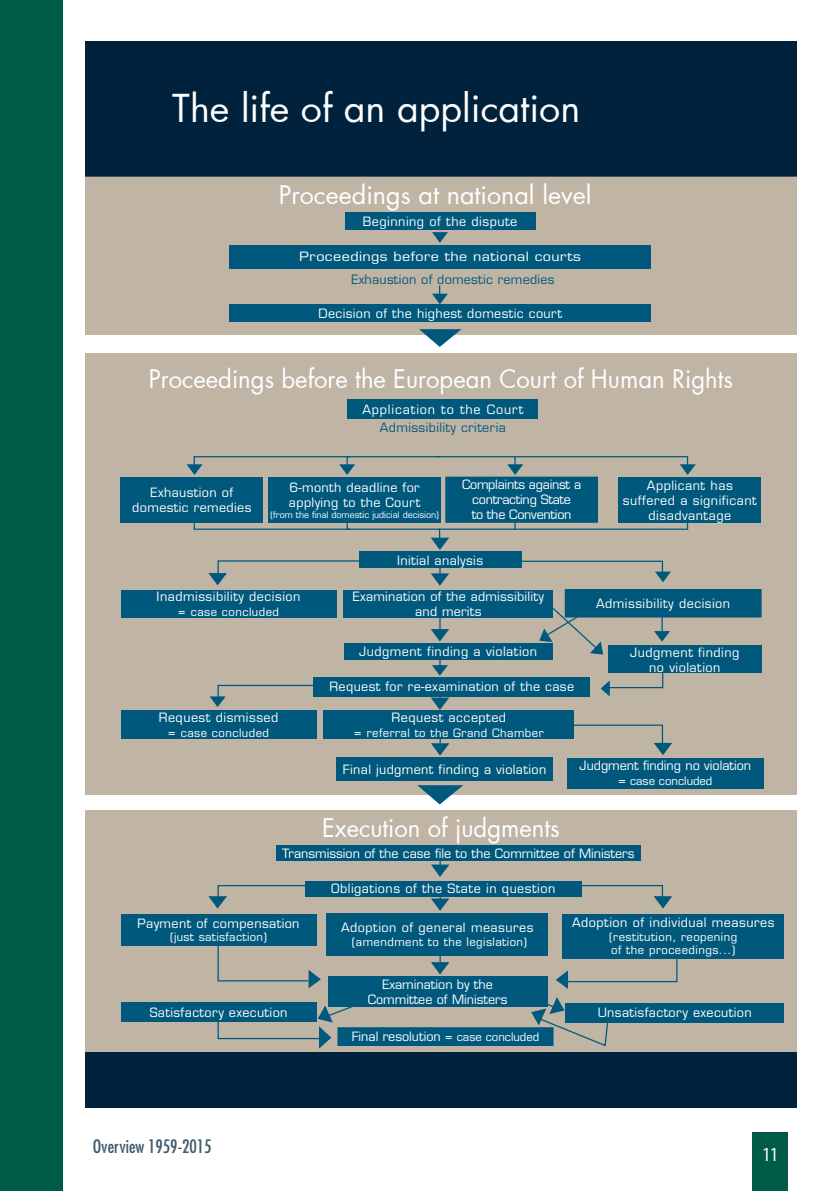
<style>
.page{position:relative;width:840px;height:1191px;background:#fff}
.page>*{position:absolute;margin:0;border:0;box-sizing:border-box;transform-origin:0 0}
.t1{font:37.6px "Futura";color:#fff}
.t2{font:25px "Futura";color:#fff;scale:.95 1}
.t3{font:25px "Futura";color:#fff}
.t4{font:condensed 20px "Myriad Pro";color:#fff}
.t5{font:condensed 18px "Futura Std";color:#3f596b}
.t6{font:12.6px/15px "Eurostile LT Std";letter-spacing:.03em;color:#fff;text-align:center}
.t7{font:12.6px/15px "Eurostile LT Std";color:#fff;text-align:center}
.t8{font:12.6px/15px "Eurostile LT Std";letter-spacing:-.02em;color:#fff;text-align:center}
.t9{font:12.6px "Eurostile LT Std";letter-spacing:.02em;color:#00597d}
.t10{font:12.6px "Eurostile LT Std";letter-spacing:.03em;color:#fff;scale:1.15 1}
.t11{font:12.6px "Eurostile LT Std";letter-spacing:.07em;color:#fff}
.t12{font:11.2px/13.6px "Eurostile LT Std";letter-spacing:.04em;color:#fff}
.t13{font:11.2px "Eurostile LT Std";color:#fff}
.t14{font:8.8px "Eurostile LT Std";color:#fff}
.s1{font-size:12.6px}
.s2{font-size:11.2px}
</style>
<div class="page">
<div style="left:751px;top:1131px;width:36px;height:60px;background:#005a48"></div>
<div style="left:0;top:0;width:62px;height:1191px;background:#005a48"></div>
<div style="left:85px;top:1049px;width:711px;height:58px;background:#00223c"></div>
<div style="left:85px;top:354px;width:711px;height:440px;background:#c0b4a4"></div>
<div style="left:85px;top:810px;width:711px;height:241px;background:#c0b4a4"></div>
<div style="left:85px;top:134px;width:711px;height:201px;background:#c0b4a4"></div>
<div style="left:85px;top:42px;width:711px;height:135px;background:#00223c"></div>
<svg style="left:208px;top:885px;width:141px;height:24px"></svg>
<svg style="left:574px;top:724px;width:98px;height:31px"></svg>
<svg style="left:430px;top:955px;width:20px;height:20px"></svg>
<svg style="left:430px;top:861px;width:20px;height:50px"></svg>
<svg style="left:531px;top:884px;width:141px;height:25px"></svg>
<svg style="left:431px;top:739px;width:19px;height:17px"></svg>
<svg style="left:193px;top:498px;width:495px;height:213px"></svg>
<svg style="left:417px;top:785px;width:47px;height:20px"></svg>
<svg style="left:217px;top:939px;width:104px;height:50px"></svg>
<svg style="left:526px;top:955px;width:151px;height:92px"></svg>
<svg style="left:217px;top:1002px;width:136px;height:47px"></svg>
<svg style="left:186px;top:456px;width:509px;height:19px"></svg>
<svg style="left:432px;top:232px;width:16px;height:11px"></svg>
<svg style="left:419px;top:329px;width:42px;height:18px"></svg>
<svg style="left:432px;top:285px;width:16px;height:19px"></svg>
<div style="left:326px;top:913px;width:222px;height:42px;background:#00597d"></div>
<div style="left:328px;top:976px;width:219px;height:31px;background:#00597d"></div>
<div style="left:338px;top:1027px;width:214px;height:18px;background:#00597d"></div>
<div style="left:337px;top:1027px;width:216px;height:19px;border:1px solid #00597d"></div>
<div style="left:121px;top:913px;width:195px;height:32px;background:#00597d"></div>
<div style="left:121px;top:1002px;width:195px;height:19px;background:#00597d"></div>
<div style="left:562px;top:913px;width:221px;height:45px;background:#00597d"></div>
<div style="left:565px;top:1002px;width:218px;height:20px;background:#00597d"></div>
<div style="left:276px;top:845px;width:364px;height:16px;background:#00597d"></div>
<div style="left:305px;top:881px;width:276px;height:15px;background:#00597d"></div>
<div style="left:121px;top:590px;width:215px;height:27px;background:#00597d"></div>
<div style="left:336px;top:757px;width:216px;height:24px;background:#00597d"></div>
<div style="left:566px;top:757px;width:197px;height:31px;background:#00597d"></div>
<div style="left:323px;top:710px;width:251px;height:29px;background:#00597d"></div>
<div style="left:121px;top:710px;width:195px;height:29px;background:#00597d"></div>
<div style="left:313px;top:677px;width:276px;height:19px;background:#00597d"></div>
<div style="left:343px;top:643px;width:209px;height:16px;background:#00597d"></div>
<div style="left:607px;top:645px;width:154px;height:28px;background:#00597d"></div>
<div style="left:343px;top:590px;width:209px;height:27px;background:#00597d"></div>
<div style="left:359px;top:552px;width:162px;height:16px;background:#00597d"></div>
<div style="left:121px;top:477px;width:142px;height:46px;background:#00597d"></div>
<div style="left:445px;top:477px;width:152px;height:45px;background:#00597d"></div>
<div style="left:445px;top:476px;width:152px;height:47px;border:1px solid #00597d"></div>
<div style="left:618px;top:477px;width:142px;height:46px;background:#00597d"></div>
<div style="left:268px;top:477px;width:172px;height:46px;background:#00597d"></div>
<div style="left:565px;top:590px;width:195px;height:27px;background:#00597d"></div>
<div style="left:564px;top:589px;width:197px;height:28px;border:1px solid #00597d"></div>
<div style="left:348px;top:399px;width:189px;height:19px;background:#00597d"></div>
<div style="left:229px;top:304px;width:421px;height:18px;background:#00597d"></div>
<div style="left:345px;top:212px;width:189px;height:17px;background:#00597d"></div>
<div style="left:229px;top:245px;width:421px;height:23px;background:#00597d"></div>
<p class="t1" style="left:172px;top:82px;width:409px">The life of an application</p>
<p class="t3" style="left:279px;top:178px;width:314px">Proceedings at national level</p>
<p class="t6" style="left:362px;top:213px;width:156px">Beginning of the dispute</p>
<p class="t10" style="left:299px;top:249px;width:246px">Proceedings before the national courts</p>
<p class="t9" style="left:351px;top:272px;width:204px">Exhaustion of domestic remedies</p>
<p class="t6" style="left:318px;top:306px;width:245px">Decision of the highest domestic court</p>
<p class="t2" style="left:149px;top:362px;width:616px">Proceedings before the European Court of Human Rights</p>
<p class="t11" style="left:362px;top:401px;width:163px">Application to the Court</p>
<p class="t9" style="left:380px;top:419px;width:127px">Admissibility criteria</p>
<p class="t6" style="left:132px;top:485px;width:121px">Exhaustion of domestic remedies</p>
<p class="t8" style="left:462px;top:477px;width:121px">Complaints against a contracting State<br>to the Convention</p>
<p class="t6" style="left:622px;top:477px;width:135px">Applicant has suffered a significant disadvantage</p>
<p class="t6" style="left:289px;top:480px;width:133px;text-align:left">6-month deadline for applying to the Court</p>
<p class="t14" style="left:270px;top:509px;width:170px">(from the final domestic judicial decision)</p>
<p class="t6" style="left:156px;top:589px;width:145px">Inadmissibility decision</p>
<p class="t12" style="left:178px;top:605px;width:102px"><span class="s1">=</span> case concluded</p>
<p class="t6" style="left:159px;top:710px;width:121px">Request dismissed</p>
<p class="t12" style="left:168px;top:726px;width:102px"><span class="s1">=</span> case concluded</p>
<p class="t6" style="left:397px;top:552px;width:87px">Initial analysis</p>
<p class="t6" style="left:352px;top:589px;width:192px">Examination of the admissibility and merits</p>
<p class="t6" style="left:595px;top:596px;width:135px">Admissibility decision</p>
<p class="t6" style="left:359px;top:644px;width:179px">Judgment finding a violation</p>
<p class="t6" style="left:630px;top:644px;width:110px">Judgment finding no violation</p>
<p class="t6" style="left:329px;top:679px;width:246px">Request for re-examination of the case</p>
<p class="t6" style="left:391px;top:710px;width:116px">Request accepted</p>
<p class="t12" style="left:354px;top:726px;width:191px"><span class="s1">=</span> referral to the Grand Chamber</p>
<p class="t6" style="left:343px;top:762px;width:205px">Final judgment finding a violation</p>
<p class="t7" style="left:579px;top:758px;width:173px">Judgment finding no violation</p>
<p class="t13" style="left:618px;top:774px;width:96px"><span class="s1">=</span> case concluded</p>
<p class="t2" style="left:322px;top:810px;width:251px">Execution of judgments</p>
<p class="t7" style="left:282px;top:846px;width:354px">Transmission of the case file to the Committee of Ministers</p>
<p class="t6" style="left:331px;top:881px;width:225px">Obligations of the State in question</p>
<p class="t6" style="left:137px;top:915px;width:163px">Payment of compensation</p>
<p class="t12" style="left:170px;top:930px;width:98px">(just satisfaction)</p>
<p class="t6" style="left:150px;top:1005px;width:139px">Satisfactory execution</p>
<h3 class="t5" style="left:93px;top:1135px;width:120px">Overview 1959-2015</h3>
<p class="t6" style="left:341px;top:920px;width:194px">Adoption of general measures</p>
<p class="t12" style="left:351px;top:935px;width:177px">(amendment to the legislation)</p>
<p class="t7" style="left:367px;top:977px;width:141px">Examination by the<br>Committee of Ministers</p>
<p class="t7" style="left:351px;top:1029px;width:189px">Final resolution = <span class="s2">case concluded</span></p>
<p class="t6" style="left:572px;top:915px;width:204px">Adoption of individual measures</p>
<p class="t12" style="left:609px;top:930px;width:129px">(restitution, reopening of the proceedings...)</p>
<p class="t6" style="left:597px;top:1005px;width:155px">Unsatisfactory execution</p>
<h3 class="t4" style="left:761px;top:1142px;width:17px">11</h3>
</div>
